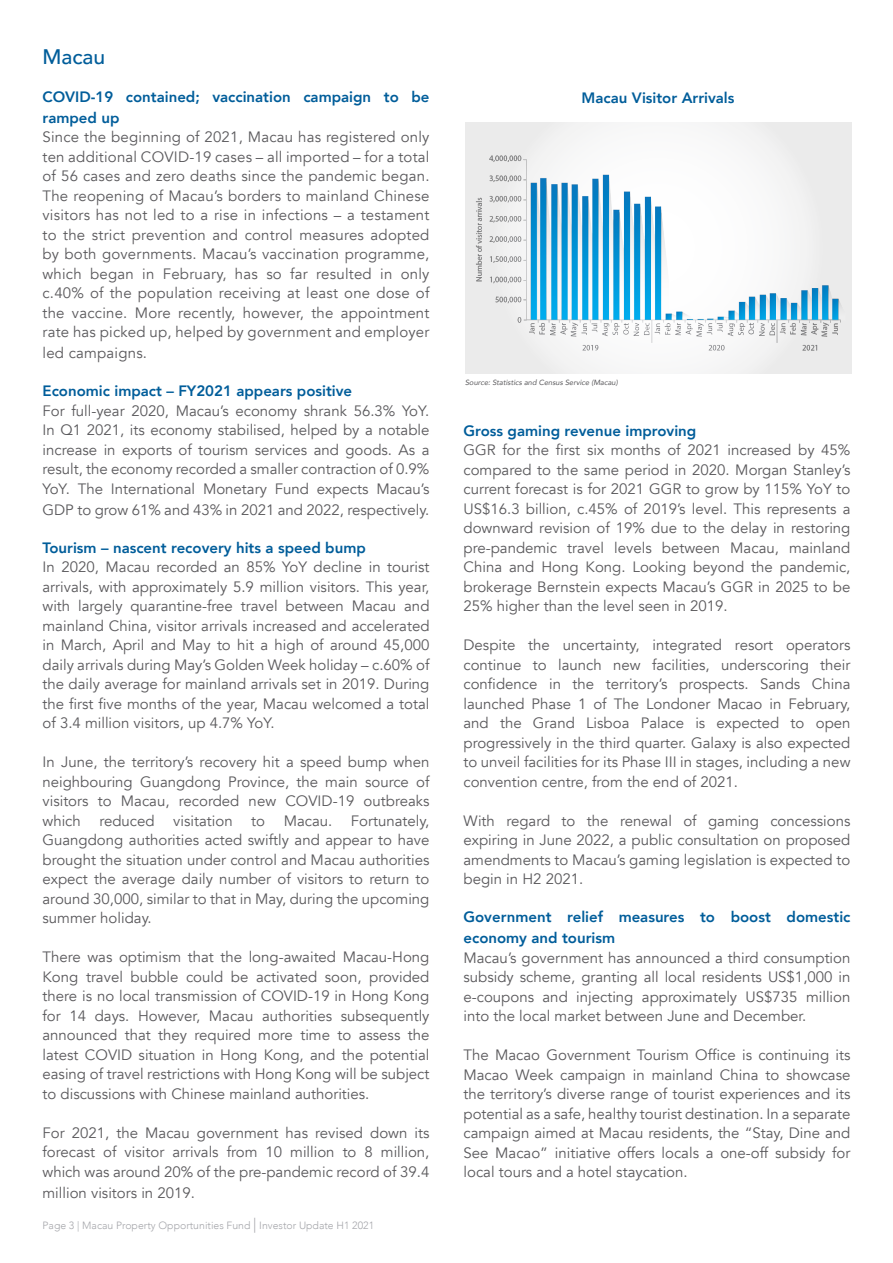
<style>
.page{position:relative;width:893px;height:1263px;background:#fff}
.page>*{position:absolute;margin:0;border:0;box-sizing:border-box;transform-origin:0 0}
.t1{font:500 21px "Avenir";color:#005d9a}
.t2{font:15px/19.5px "Avenir";color:#5a595c;text-align:justify}
.t3{font:800 15px/21px "Avenir";color:#005d9a}
.t4{font:300 10.5px "Avenir";color:#a5a6aa}
.t5{font:italic 7.5px "Avenir";color:#5a595c}
.s1{font-size:15px}
</style>
<div class="page">
<img style="left:466px;top:122px;width:386px;height:251px">
<p class="t1" style="left:43px;top:38px;width:64px">Macau</p>
<p class="t3" style="left:43px;top:86px;width:388px">COVID-19 contained; vaccination campaign to be ramped up</p>
<p class="t2" style="left:43px;top:127px;width:388px">Since the beginning of 2021, Macau has registered only ten additional COVID-19 cases – all imported – for a total of 56 cases and zero deaths since the pandemic began.<br>The reopening of Macau’s borders to mainland Chinese visitors has not led to a rise in infections – a testament to the strict prevention and control measures adopted by both governments. Macau’s vaccination programme, which began in February, has so far resulted in only c.40% of the population receiving at least one dose of the vaccine. More recently, however, the appointment rate has picked up, helped by government and employer</p>
<p class="t2" style="left:43px;top:343px;width:106px">led campaigns.</p>
<p class="t3" style="left:43px;top:380px;width:311px">Economic impact – FY2021 appears positive</p>
<p class="t2" style="left:43px;top:401px;width:388px">For full-year 2020, Macau’s economy shrank 56.3% YoY.<br>In Q1 2021, its economy stabilised, helped by a notable increase in exports of tourism services and goods. As a result, the economy recorded a smaller contraction of 0.9% YoY. The International Monetary Fund expects Macau’s</p>
<p class="t2" style="left:43px;top:500px;width:388px">GDP to grow 61% and 43% in 2021 and 2022, respectively.</p>
<p class="t3" style="left:43px;top:537px;width:325px">Tourism – nascent recovery hits a speed bump</p>
<p class="t2" style="left:43px;top:557px;width:388px">In 2020, Macau recorded an 85% YoY decline in tourist arrivals, with approximately 5.9 million visitors. This year, with largely quarantine-free travel between Macau and mainland China, visitor arrivals increased and accelerated in March, April and May to hit a high of around 45,000 daily arrivals during May’s Golden Week holiday – c.60% of the daily average for mainland arrivals set in 2019. During the first five months of the year, Macau welcomed a total of 3.4 million visitors, up 4.7% YoY.</p>
<p class="t2" style="left:43px;top:752px;width:388px">In June, the territory’s recovery hit a speed bump when neighbouring Guangdong Province, the main source of visitors to Macau, recorded new COVID-19 outbreaks which reduced visitation to Macau. Fortunately, Guangdong authorities acted swiftly and appear to have brought the situation under control and Macau authorities expect the average daily number of visitors to return to around 30,000, similar to that in May, during the upcoming summer holiday.</p>
<p class="t2" style="left:43px;top:947px;width:388px">There was optimism that the long-awaited Macau-Hong Kong travel bubble could be activated soon, provided there is no local transmission of COVID-19 in Hong Kong for 14 days. However, Macau authorities subsequently announced that they required more time to assess the latest COVID situation in Hong Kong, and the potential easing of travel restrictions with Hong Kong will be subject to discussions with Chinese mainland authorities.</p>
<p class="t2" style="left:43px;top:1123px;width:388px">For 2021, the Macau government has revised down its forecast of visitor arrivals from 10 million to 8 million, which was around 20% of the pre-pandemic record of 39.4</p>
<p class="t2" style="left:43px;top:1183px;width:154px">million visitors in 2019.</p>
<p class="t4" style="left:43px;top:1219px;width:333px">Page 3 | Macau Property Opportunities Fund <span class="s1">|</span> Investor Update H1 2021</p>
<p class="t3" style="left:582px;top:88px;width:154px">Macau Visitor Arrivals</p>
<p class="t5" style="left:465px;top:378px;width:154px">Source: Statistics and Census Service (Macau)</p>
<p class="t3" style="left:463px;top:420px;width:234px">Gross gaming revenue improving</p>
<p class="t2" style="left:463px;top:441px;width:388px">GGR for the first six months of 2021 increased by 45% compared to the same period in 2020. Morgan Stanley’s current forecast is for 2021 GGR to grow by 115% YoY to US$16.3 billion, c.45% of 2019’s level. This represents a downward revision of 19% due to the delay in restoring pre-pandemic travel levels between Macau, mainland China and Hong Kong. Looking beyond the pandemic, brokerage Bernstein expects Macau’s GGR in 2025 to be 25% higher than the level seen in 2019.</p>
<p class="t2" style="left:463px;top:636px;width:388px">Despite the uncertainty, integrated resort operators continue to launch new facilities, underscoring their confidence in the territory’s prospects. Sands China launched Phase 1 of The Londoner Macao in February, and the Grand Lisboa Palace is expected to open progressively in the third quarter. Galaxy is also expected to unveil facilities for its Phase III in stages, including a new convention centre, from the end of 2021.</p>
<p class="t2" style="left:463px;top:811px;width:388px">With regard to the renewal of gaming concessions expiring in June 2022, a public consultation on proposed amendments to Macau’s gaming legislation is expected to begin in H2 2021.</p>
<p class="t3" style="left:463px;top:907px;width:388px">Government relief measures to boost domestic economy and tourism</p>
<p class="t2" style="left:463px;top:948px;width:388px">Macau’s government has announced a third consumption subsidy scheme, granting all local residents US$1,000 in e-coupons and injecting approximately US$735 million into the local market between June and December.</p>
<p class="t2" style="left:463px;top:1046px;width:388px">The Macao Government Tourism Office is continuing its Macao Week campaign in mainland China to showcase the territory’s diverse range of tourist experiences and its potential as a safe, healthy tourist destination. In a separate campaign aimed at Macau residents, the “Stay, Dine and See Macao” initiative offers locals a one-off subsidy for local tours and a hotel staycation.</p>
</div>
